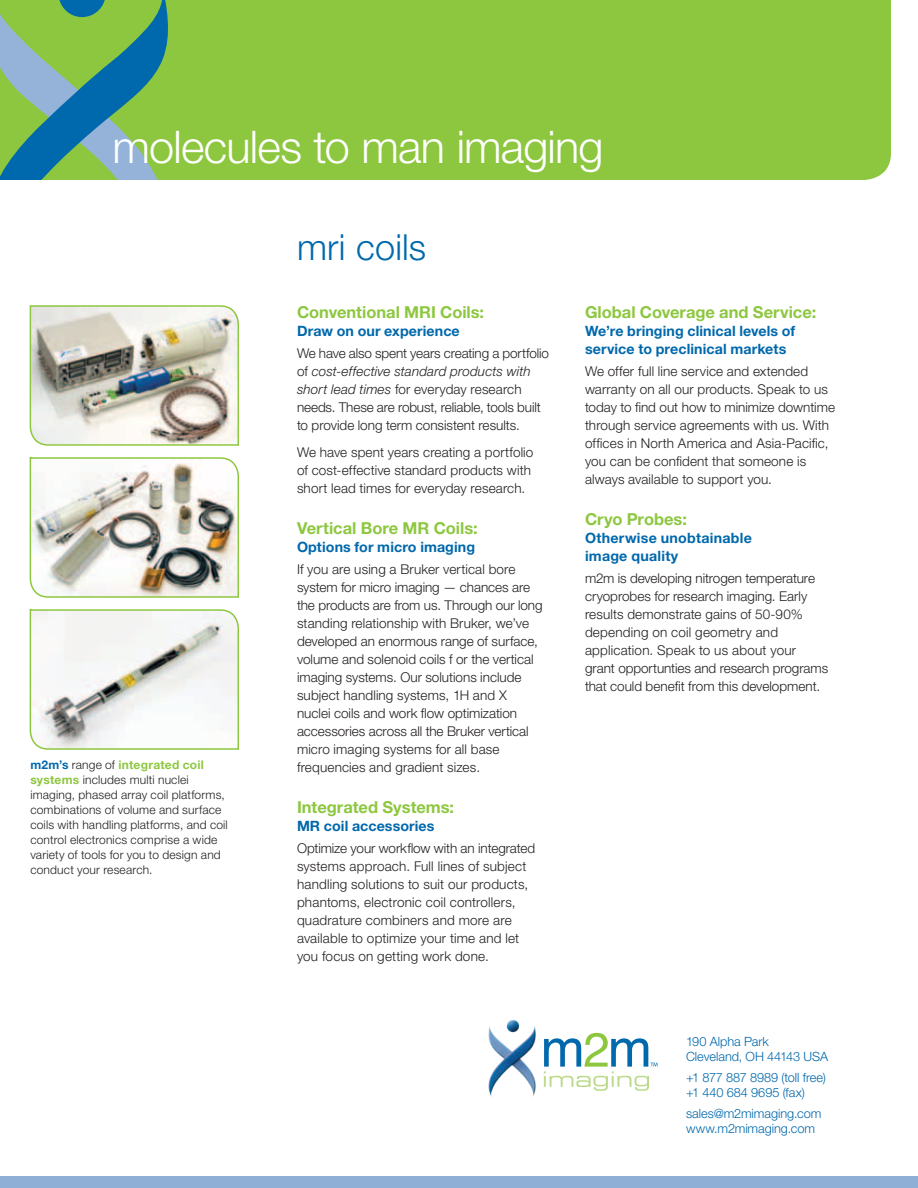
<style>
.page{position:relative;width:918px;height:1188px;background:#fff}
.page>*{position:absolute;margin:0;border:0;box-sizing:border-box;transform-origin:0 0}
.t1{font:300 45px "Helvetica Neue LT Std";letter-spacing:-.015em;color:#fff}
.t2{font:300 36px "Helvetica Neue LT Std";letter-spacing:.005em;color:#0068ac}
.t3{font:700 16.5px "Helvetica Neue LT Std";color:#8dc73f}
.t4{font:700 14.25px/18px "Helvetica Neue LT Std";letter-spacing:.005em;color:#0068ac}
.t5{font:300 13.5px/18px "Helvetica Neue LT Std";letter-spacing:.005em;color:#231f20}
.t6{font:300 12.75px/15px "Helvetica Neue LT Std";letter-spacing:-.005em;color:#0068ac}
.t7{font:300 12px/15px "Helvetica Neue LT Std";letter-spacing:.015em;color:#231f20}
.s1{font-weight:700;color:#0068ac}
.s2{font-weight:700;color:#8dc73f}
.s3{font-style:italic}
</style>
<div class="page">
<div style="left:0;top:1176px;width:918px;height:12px;background:#8fafd7"></div>
<div style="left:172px;top:0;width:719px;height:180px;background:#8dc73f"></div>
<svg style="left:0;top:0;width:172px;height:180px;background:#66a87a"></svg>
<img style="left:488px;top:1019px;width:56px;height:78px">
<svg style="left:544px;top:1033px;width:114px;height:58px"></svg>
<svg style="left:29px;top:609px;width:210px;height:141px"></svg>
<img style="left:29px;top:305px;width:210px;height:141px">
<img style="left:29px;top:457px;width:210px;height:141px">
<h1 class="t1" style="left:112px;top:119px;width:492px">molecules to man imaging</h1>
<p class="t7" style="left:30px;top:757px;width:199px"><span class="s1">m2m’s</span> range of <span class="s2">integrated coil systems</span> includes multi nuclei imaging, phased array coil platforms, combinations of volume and surface coils with handling platforms, and coil control electronics comprise a wide variety of tools for you to design and conduct your research.</p>
<h2 class="t2" style="left:297px;top:225px;width:131px">mri coils</h2>
<p class="t3" style="left:297px;top:302px;width:189px">Conventional MRI Coils:</p>
<p class="t4" style="left:297px;top:321px;width:164px">Draw on our experience</p>
<p class="t5" style="left:297px;top:344px;width:254px">We have also spent years creating a portfolio of <span class="s3">cost-effective standard products with short lead times</span> for everyday research needs. These are robust, reliable, tools built to provide long term consistent results.</p>
<p class="t5" style="left:297px;top:443px;width:238px">We have spent years creating a portfolio of cost-effective standard products with short lead times for everyday research.</p>
<p class="t3" style="left:297px;top:518px;width:182px">Vertical Bore MR Coils:</p>
<p class="t4" style="left:297px;top:537px;width:180px">Options for micro imaging</p>
<p class="t5" style="left:297px;top:560px;width:247px">If you are using a Bruker vertical bore system for micro imaging — chances are the products are from us. Through our long standing relationship with Bruker, we’ve developed an enormous range of surface, volume and solenoid coils f or the vertical imaging systems. Our solutions include subject handling systems, 1H and X nuclei coils and work flow optimization accessories across all the Bruker vertical micro imaging systems for all base frequencies and gradient sizes.</p>
<p class="t3" style="left:297px;top:797px;width:159px">Integrated Systems:</p>
<p class="t4" style="left:297px;top:816px;width:139px">MR coil accessories</p>
<p class="t5" style="left:297px;top:839px;width:240px">Optimize your workflow with an integrated systems approach. Full lines of subject handling solutions to suit our products, phantoms, electronic coil controllers, quadrature combiners and more are available to optimize your time and let you focus on getting work done.</p>
<p class="t3" style="left:585px;top:302px;width:233px">Global Coverage and Service:</p>
<p class="t4" style="left:585px;top:321px;width:212px">We’re bringing clinical levels of service to preclinical markets</p>
<p class="t5" style="left:585px;top:362px;width:252px">We offer full line service and extended warranty on all our products. Speak to us today to find out how to minimize downtime through service agreements with us. With offices in North America and Asia-Pacific, you can be confident that someone is always available to support you.</p>
<p class="t3" style="left:585px;top:509px;width:104px">Cryo Probes:</p>
<p class="t4" style="left:585px;top:528px;width:168px">Otherwise unobtainable image quality</p>
<p class="t5" style="left:585px;top:569px;width:245px">m2m is developing nitrogen temperature cryoprobes for research imaging. Early results demonstrate gains of 50-90% depending on coil geometry and application. Speak to us about your grant opportunties and research programs that could benefit from this development.</p>
<p class="t6" style="left:686px;top:1034px;width:144px">190 Alpha Park<br>Cleveland, OH 44143 USA</p>
<p class="t6" style="left:686px;top:1070px;width:141px">+1 877 887 8989 (toll free) +1 440 684 9695 (fax)</p>
<p class="t6" style="left:686px;top:1106px;width:137px">sales@m2mimaging.com www.m2mimaging.com</p>
</div>
